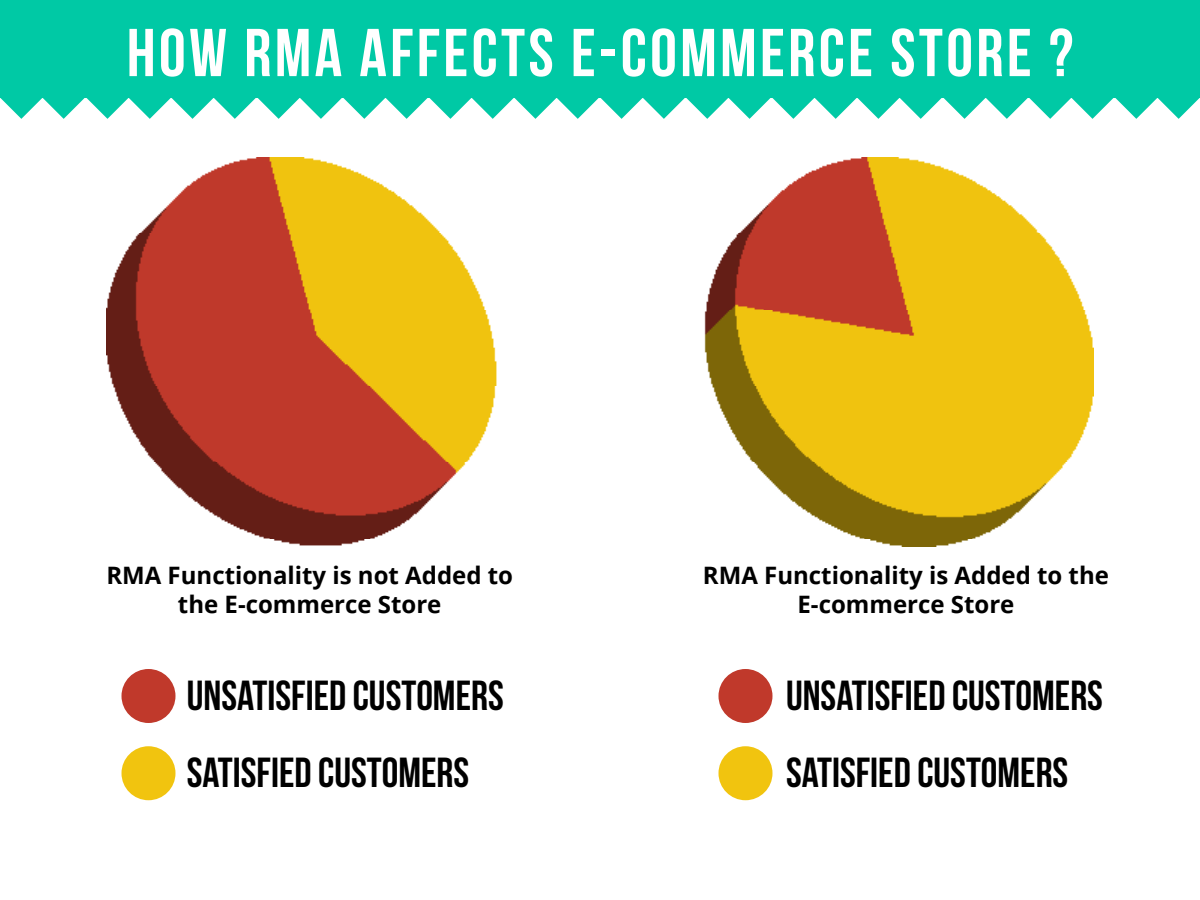
<style>
.page{position:relative;width:1200px;height:900px;background:#fff}
.page>*{position:absolute;margin:0;border:0;box-sizing:border-box;transform-origin:0 0}
.t1{font:67.5px "Bebas Neue";letter-spacing:.05em;color:#fff}
.t2{font:42px "Bebas Neue";color:#000}
.t3{font:700 24px/28.8px "Open Sans";color:#000;text-align:center}
</style>
<div class="page">
<div style="left:0;top:0;width:1200px;height:98px;background:#00c9a5"></div>
<svg style="left:0;top:98px;width:1200px;height:21px"></svg>
<img style="left:106px;top:158px;width:988px;height:389px">
<div style="left:122px;top:669px;width:54px;height:54px;background:#c0392b;border-radius:50%"></div>
<div style="left:718px;top:669px;width:54px;height:54px;background:#c0392b;border-radius:50%"></div>
<div style="left:122px;top:746px;width:54px;height:54px;background:#f1c40f;border-radius:50%"></div>
<div style="left:718px;top:746px;width:54px;height:54px;background:#f1c40f;border-radius:50%"></div>
<p class="t1" style="left:127px;top:16px;width:948px">HOW RMA AFFECTS E-COMMERCE STORE ?</p>
<p class="t3" style="left:106px;top:560px;width:408px">RMA Functionality is not Added to the E-commerce Store</p>
<p class="t3" style="left:703px;top:560px;width:408px">RMA Functionality is Added to the<br>E-commerce Store</p>
<p class="t2" style="left:187px;top:673px;width:319px">UNSATISFIED CUSTOMERS</p>
<p class="t2" style="left:786px;top:673px;width:319px">UNSATISFIED CUSTOMERS</p>
<p class="t2" style="left:187px;top:749px;width:284px">SATISFIED CUSTOMERS</p>
<p class="t2" style="left:786px;top:749px;width:284px">SATISFIED CUSTOMERS</p>
</div>
